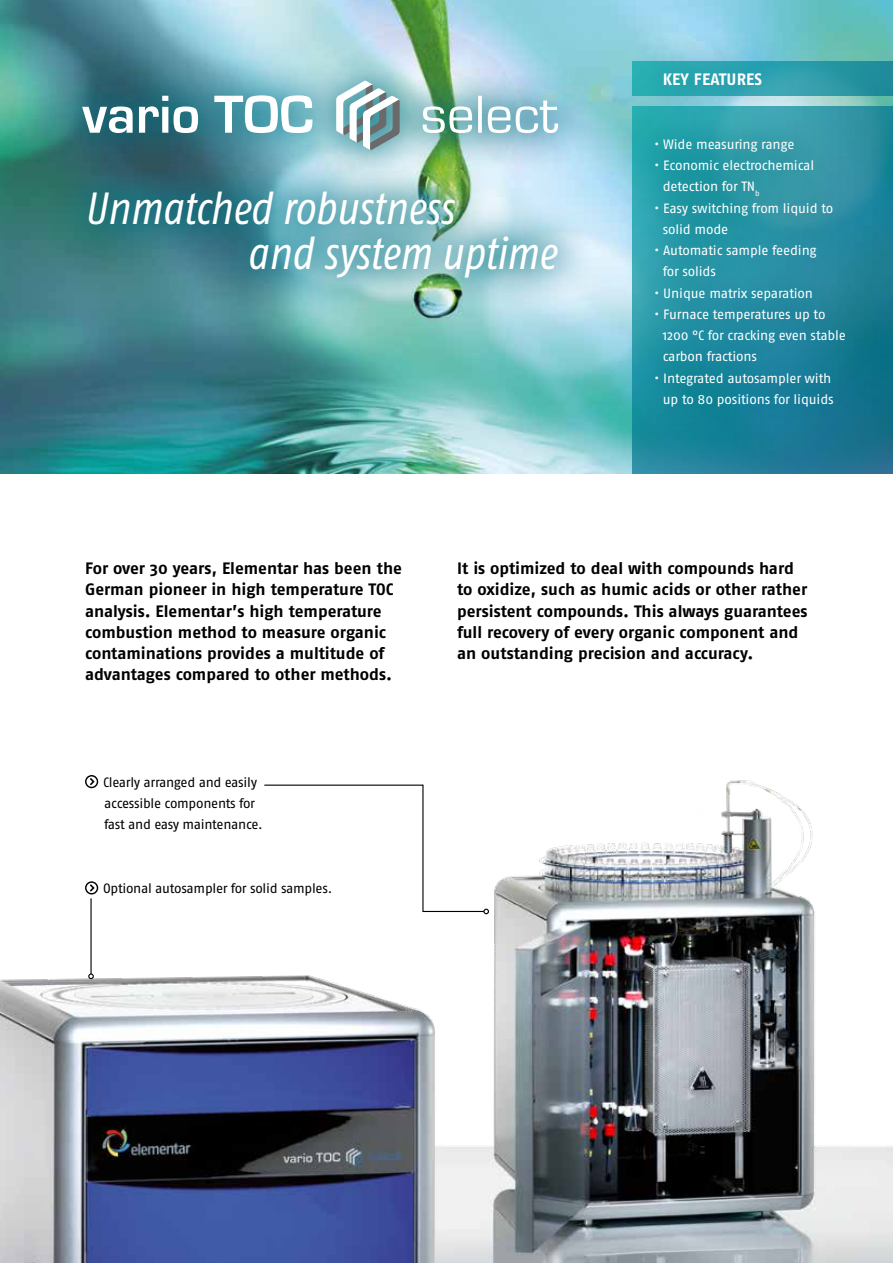
<style>
.page{position:relative;width:893px;height:1263px;background:#fff}
.page>*{position:absolute;margin:0;border:0;box-sizing:border-box;transform-origin:0 0}
.t1{font:italic condensed 45px/45px "Fago Pro";color:#fff}
.t2{font:700 16.5px/21.3px "Fago Pro";color:#000}
.t3{font:700 16.5px "Fago Pro";letter-spacing:.01em;color:#fff}
.t4{font:13.5px/21.3px "Fago Pro";letter-spacing:-.01em;color:#fff}
.t5{font:13.5px/21.3px "Fago Pro";letter-spacing:-.02em;color:#000}
</style>
<div class="page">
<img style="left:446px;top:780px;width:447px;height:483px">
<img style="left:0;top:780px;width:446px;height:483px">
<img style="left:0;top:0;width:893px;height:473px">
<img style="left:882px;top:61px;width:11px;height:34px">
<img style="left:632px;top:106px;width:261px;height:367px">
<div style="left:45px;top:44px;width:551px;height:143px;background:#007281;opacity:.75"></div>
<svg style="left:82px;top:80px;width:476px;height:70px"></svg>
<svg style="left:263px;top:784px;width:226px;height:130px"></svg>
<hr style="left:90px;top:898px;width:2px;height:76px;background:#000">
<svg style="left:88px;top:973px;width:6px;height:6px"></svg>
<div style="left:618px;top:34px;width:264px;height:410px;background:#007281;opacity:.45"></div>
<div style="left:51px;top:153px;width:544px;height:162px;background:#007281;opacity:.75"></div>
<svg style="left:85px;top:775px;width:13px;height:13px"></svg>
<svg style="left:85px;top:881px;width:13px;height:13px"></svg>
<h1 class="t1" style="left:247px;top:185px;width:311px;text-indent:-162px">Unmatched robustness<br>and system uptime</h1>
<p class="t3" style="left:663px;top:69px;width:101px">KEY FEATURES</p>
<p class="t4" style="left:654px;top:133px;width:142px">• Wide measuring range</p>
<p class="t4" style="left:663px;top:155px;width:153px;text-indent:-9px">• Economic electrochemical detection for TN<sub>b</sub></p>
<p class="t4" style="left:663px;top:197px;width:172px;text-indent:-9px">• Easy switching from liquid to solid mode</p>
<p class="t4" style="left:663px;top:240px;width:155px;text-indent:-9px">• Automatic sample feeding for solids</p>
<p class="t4" style="left:654px;top:282px;width:160px">• Unique matrix separation</p>
<p class="t4" style="left:663px;top:304px;width:185px;text-indent:-9px">• Furnace temperatures up to<br>1200 °C for cracking even stable carbon fractions</p>
<p class="t4" style="left:654px;top:367px;width:181px;text-align:right">• Integrated autosampler with up to 80 positions for liquids</p>
<p class="t2" style="left:85px;top:558px;width:318px">For over 30 years, Elementar has been the German pioneer in high temperature TOC analysis. Elementar’s high temperature combustion method to measure organic contaminations provides a multitude of advantages compared to other methods.</p>
<p class="t2" style="left:457px;top:558px;width:352px">It is optimized to deal with compounds hard to oxidize, such as humic acids or other rather persistent compounds. This always guarantees full recovery of every organic component and an outstanding precision and accuracy.</p>
<p class="t5" style="left:103px;top:771px;width:161px">Clearly arranged and easily accessible components for fast and easy maintenance.</p>
<p class="t5" style="left:103px;top:878px;width:231px">Optional autosampler for solid samples.</p>
</div>
